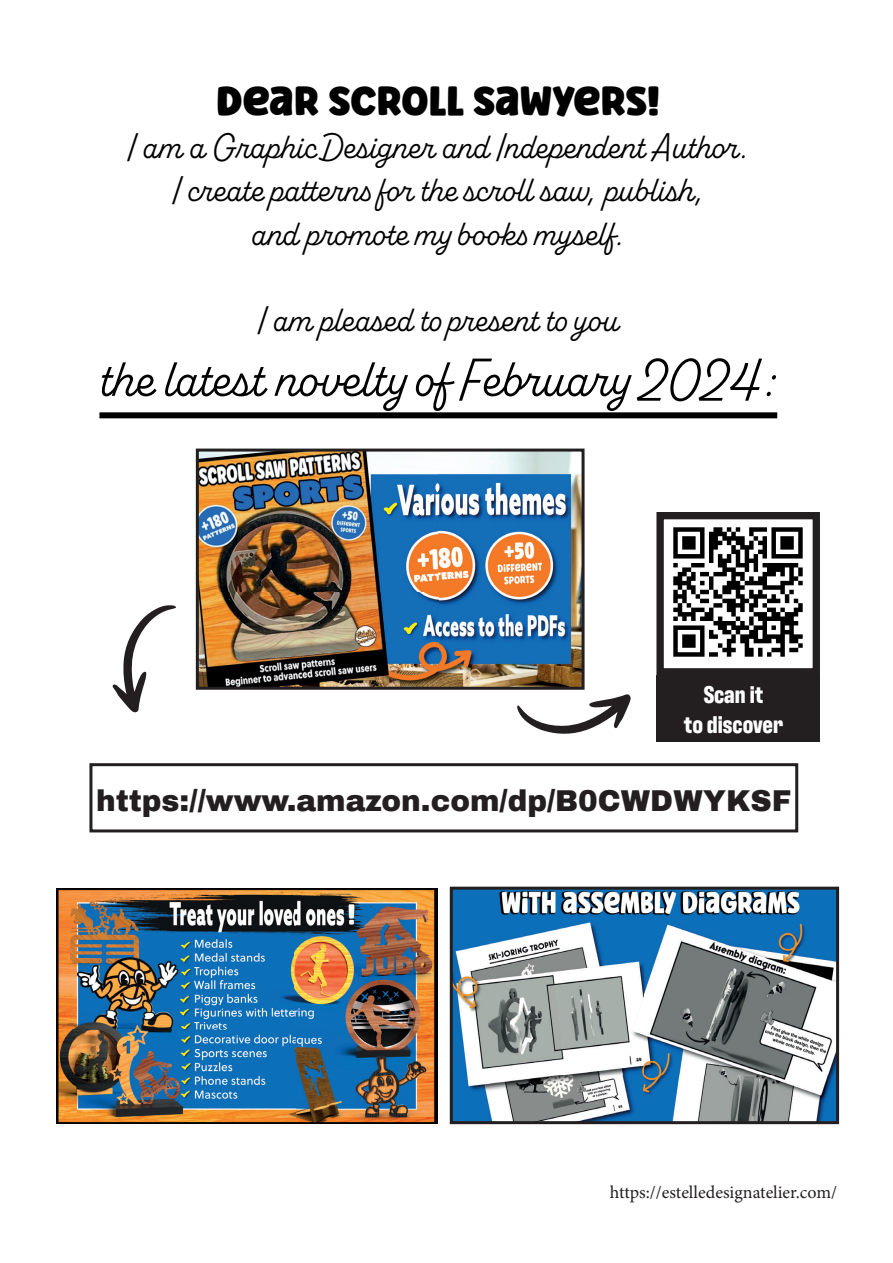
<style>
.page{position:relative;width:893px;height:1263px;background:#fff}
.page>*{position:absolute;margin:0;border:0;box-sizing:border-box;transform-origin:0 0}
.t1{font:54px "Alkaline";color:#000001}
.t2{font:39px "Ask Why";color:#000001}
.t3{font:36px/43.2px "Alkaline";color:#000001;text-align:center}
.t4{font:900 29.55px "Archivo";color:#231f20}
.t5{font:700 24.75px/29.7px "Antarctican Headline";color:#fff;text-align:center}
.t6{font:18px "Minion Pro";color:#231f20}
</style>
<div class="page">
<div style="left:99px;top:412px;width:678px;height:6px;background:#000001"></div>
<svg style="left:517px;top:694px;width:114px;height:40px"></svg>
<img style="left:673px;top:527px;width:130px;height:130px">
<div style="left:656px;top:512px;width:164px;height:163px;border:7px solid #231f20"></div>
<div style="left:656px;top:675px;width:164px;height:67px;background:#231f20"></div>
<svg style="left:112px;top:605px;width:64px;height:108px"></svg>
<img style="left:56px;top:888px;width:382px;height:236px">
<img style="left:454px;top:891px;width:381px;height:229px">
<div style="left:450px;top:887px;width:389px;height:237px;border:3px solid #231f20"></div>
<div style="left:89px;top:763px;width:709px;height:69px;border:3px solid #231f20"></div>
<img style="left:200px;top:453px;width:381px;height:233px">
<div style="left:196px;top:449px;width:389px;height:241px;border:3px solid #231f20"></div>
<p class="t2" style="left:216px;top:76px;width:445px">DEAR SCROLL SAWYERS!</p>
<p class="t3" style="left:128px;top:126px;width:623px">I am a Graphic Designer and Independent Author.<br>I create patterns for the scroll saw, publish,<br>and promote my books myself.</p>
<p class="t3" style="left:258px;top:299px;width:362px">I am pleased to present to you</p>
<h1 class="t1" style="left:99px;top:346px;width:679px">the latest novelty of February 2024:</h1>
<p class="t5" style="left:684px;top:678px;width:101px">Scan it<br>to discover</p>
<p class="t4" style="left:96px;top:782px;width:697px">https://www.amazon.com/dp/B0CWDWYKSF</p>
<p class="t6" style="left:610px;top:1180px;width:229px">https://estelledesignatelier.com/</p>
</div>
